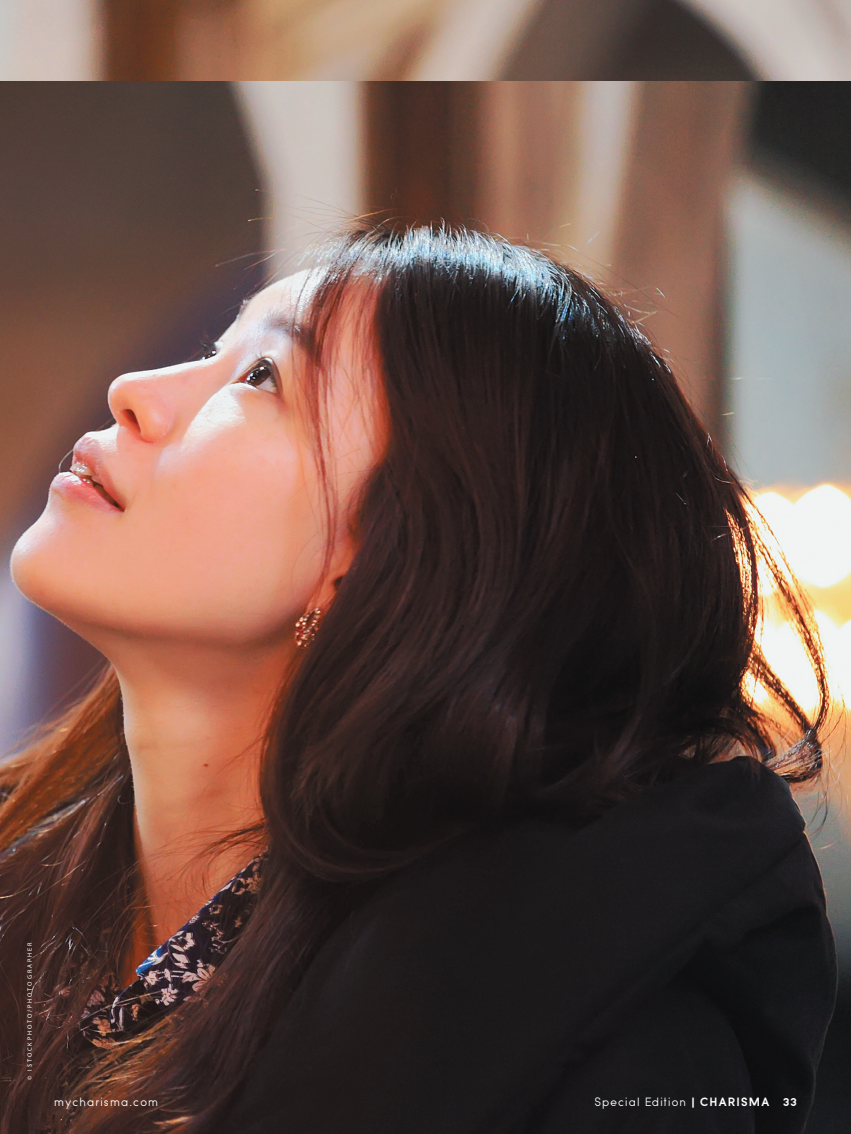
<style>
.page{position:relative;width:851px;height:1134px;background:#fff}
.page>*{position:absolute;margin:0;border:0;box-sizing:border-box;transform-origin:0 0}
.FOLIO-page_number{font:12px "Sofia";letter-spacing:.1em;color:#fff}
.FOLIO-website{font:12px "Sofia";letter-spacing:.1em;color:#fff}
.PHOTO-credit{font:6.3px "Myriad Pro";letter-spacing:.3em;color:#fff}
.s1{font-weight:700}
</style>
<div class="page">
<img style="left:0;top:0;width:850px;height:82px">
<img style="left:0;top:82px;width:850px;height:1052px">
<p class="PHOTO-credit" style="left:26px;top:1080px;width:139px;rotate:-90deg">© ISTOCKPHOTO/PHOTOGRAPHER</p>
<p class="FOLIO-website" style="left:54px;top:1095px;width:106px">mycharisma.com</p>
<p class="FOLIO-page_number" style="left:594px;top:1096px;width:204px">Special Edition <span class="s1">| CHARISMA 33</span></p>
</div>
